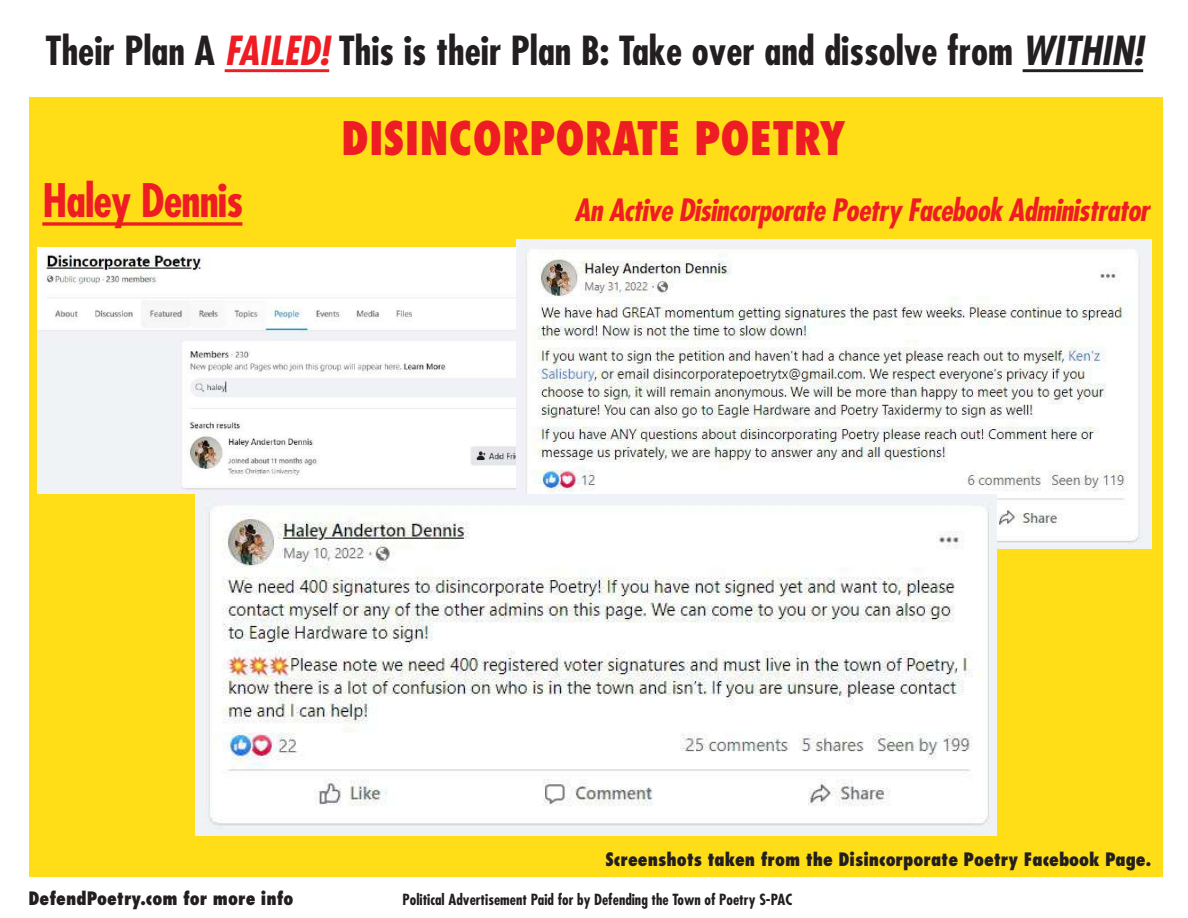
<style>
.page{position:relative;width:1188px;height:918px;background:#fff}
.page>*{position:absolute;margin:0;border:0;box-sizing:border-box;transform-origin:0 0}
.t1{font:800 condensed 45px "Futura";color:#ee1d23}
.t2{font:700 condensed 45px "Futura";letter-spacing:-.02em;color:#ee1d23}
.t3{font:700 condensed 39px "Futura";color:#231f20}
.t4{font:italic 700 condensed 30px "Futura";letter-spacing:-.02em;color:#ee1d23}
.t5{font:800 condensed 18px "Futura";color:#231f20}
.t6{font:700 condensed 15px "Futura";color:#231f20}
.s1{font-style:italic;color:#ee1d23}
.s2{font-style:italic}
</style>
<div class="page">
<div style="left:29px;top:98px;width:1134px;height:780px;background:#ffdd17"></div>
<svg style="left:42px;top:222px;width:200px;height:4px"></svg>
<hr style="left:225px;top:69px;width:104px;height:3px;background:#ee1d23">
<hr style="left:1023px;top:69px;width:120px;height:3px;background:#231f20">
<img style="left:38px;top:247px;width:478px;height:247px">
<img style="left:516px;top:239px;width:635px;height:309px">
<img style="left:195px;top:495px;width:801px;height:340px">
<h2 class="t3" style="left:46px;top:25px;width:1099px">Their Plan A <span class="s1">FAILED!</span> This is their Plan B: Take over and dissolve from <span class="s2">WITHIN!</span></h2>
<h1 class="t2" style="left:42px;top:172px;width:202px">Haley Dennis</h1>
<h1 class="t1" style="left:341px;top:109px;width:506px">DISINCORPORATE POETRY</h1>
<h3 class="t4" style="left:575px;top:191px;width:576px">An Active Disincorporate Poetry Facebook Administrator</h3>
<p class="t5" style="left:29px;top:887px;width:267px">DefendPoetry.com for more info</p>
<p class="t5" style="left:605px;top:847px;width:547px">Screenshots taken from the Disincorporate Poetry Facebook Page.</p>
<p class="t6" style="left:403px;top:890px;width:391px">Political Advertisement Paid for by Defending the Town of Poetry S-PAC</p>
</div>
